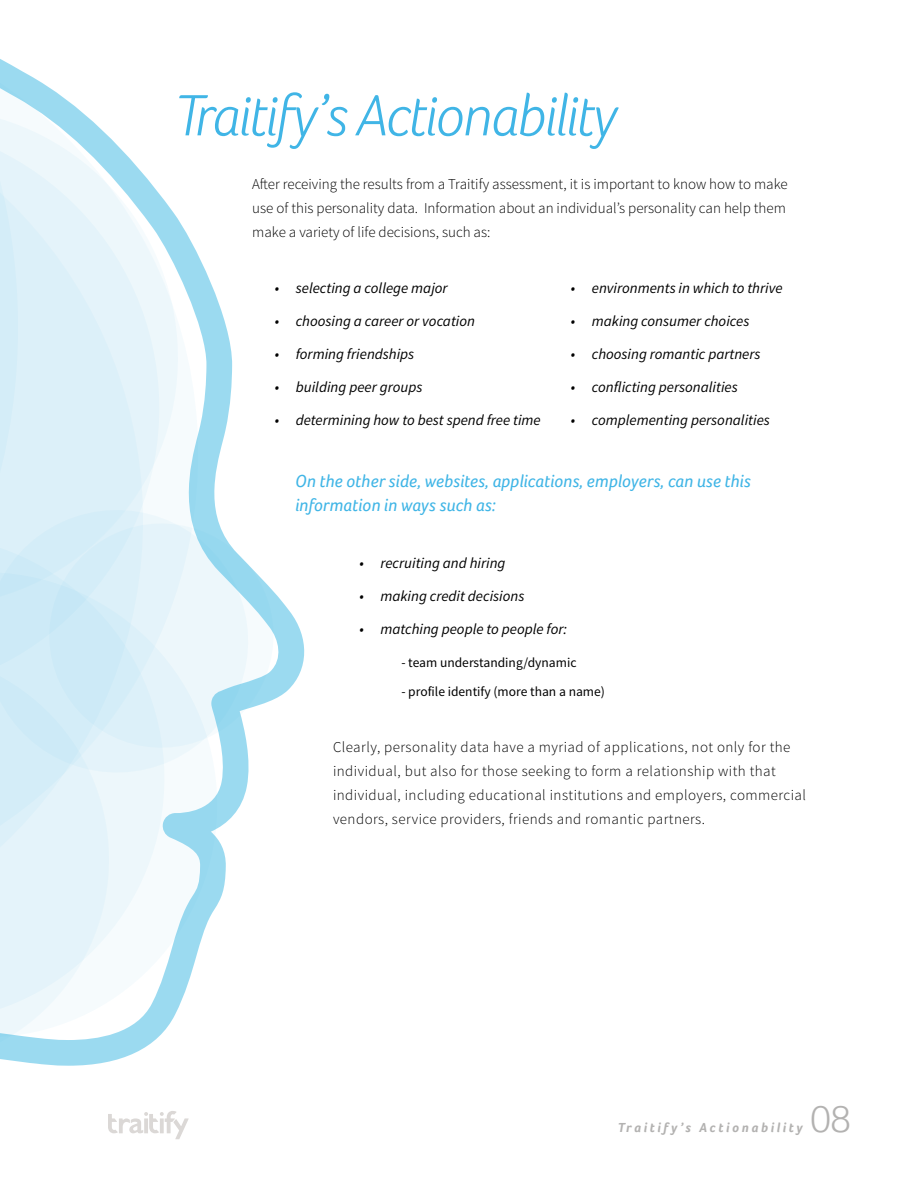
<style>
.page{position:relative;width:918px;height:1188px;background:#fff}
.page>*{position:absolute;margin:0;border:0;box-sizing:border-box;transform-origin:0 0}
.t1{font:italic 300 60px "Foco";letter-spacing:-.025em;color:#40b5e6}
.t2{font:300 39px "Foco";color:#b3b2b1}
.t3{font:italic 18px/24px "Foco";color:#40b5e6}
.t4{font:italic 15px "Source Sans Pro";color:#000}
.t5{font:300 15px/24px "Source Sans Pro";letter-spacing:.03em;color:#000}
.t6{font:300 15px/24px "Source Sans Pro";color:#000}
.t7{font:13.5px "Source Sans Pro";color:#000}
.t8{font:italic 700 13.5px "Foco";letter-spacing:.2em;color:#b3b2b1}
</style>
<div class="page">
<svg style="left:0;top:59px;width:305px;height:1081px"></svg>
<svg style="left:0;top:492px;width:266px;height:299px;fill:#dcf0f9"></svg>
<svg style="left:34px;top:508px;width:255px;height:255px"></svg>
<h1 class="t1" style="left:174px;top:81px;width:444px">Traitify’s Actionability</h1>
<p class="t6" style="left:252px;top:173px;width:537px">After receiving the results from a Traitify assessment, it is important to know how to make use of this personality data. Information about an individual’s personality can help them make a variety of life decisions, such as:</p>
<p class="t4" style="left:275px;top:279px;width:174px">• selecting a college major</p>
<p class="t4" style="left:275px;top:312px;width:202px">• choosing a career or vocation</p>
<p class="t4" style="left:275px;top:345px;width:141px">• forming friendships</p>
<p class="t4" style="left:275px;top:378px;width:149px">• building peer groups</p>
<p class="t4" style="left:275px;top:411px;width:267px">• determining how to best spend free time</p>
<p class="t4" style="left:571px;top:279px;width:213px">• environments in which to thrive</p>
<p class="t4" style="left:571px;top:312px;width:180px">• making consumer choices</p>
<p class="t4" style="left:571px;top:345px;width:191px">• choosing romantic partners</p>
<p class="t4" style="left:571px;top:378px;width:168px">• conflicting personalities</p>
<p class="t4" style="left:571px;top:411px;width:201px">• complementing personalities</p>
<p class="t3" style="left:295px;top:469px;width:457px">On the other side, websites, applications, employers, can use this information in ways such as:</p>
<p class="t4" style="left:359px;top:554px;width:148px">• recruiting and hiring</p>
<p class="t4" style="left:359px;top:587px;width:167px">• making credit decisions</p>
<p class="t4" style="left:359px;top:620px;width:209px">• matching people to people for:</p>
<p class="t7" style="left:401px;top:654px;width:177px">- team understanding/dynamic</p>
<p class="t7" style="left:401px;top:683px;width:205px">- profile identify (more than a name)</p>
<p class="t5" style="left:333px;top:735px;width:475px">Clearly, personality data have a myriad of applications, not only for the individual, but also for those seeking to form a relationship with that individual, including educational institutions and employers, commercial vendors, service providers, friends and romantic partners.</p>
<p class="t8" style="left:618px;top:1119px;width:186px">Traitify’s Actionability</p>
<h2 class="t2" style="left:810px;top:1096px;width:43px">08</h2>
</div>
